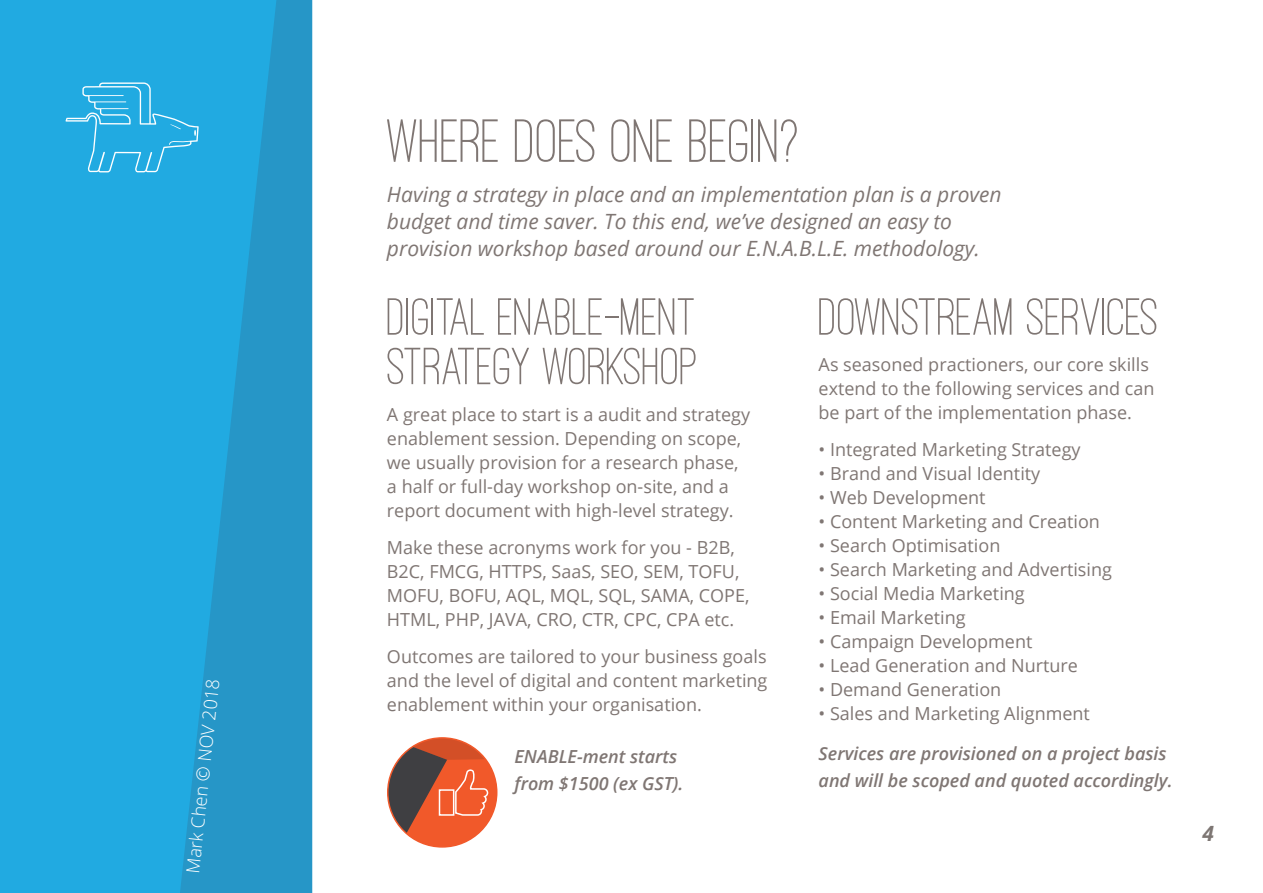
<style>
.page{position:relative;width:1263px;height:893px;background:#fff}
.page>*{position:absolute;margin:0;border:0;box-sizing:border-box;transform-origin:0 0}
.t1{font:500 63px "Ostrich Sans";color:#7f7673}
.t2{font:500 54px/49.5px "Ostrich Sans";color:#7f7673}
.t3{font:italic 21px/27px "Open Sans";color:#7f7673}
.t4{font:italic 700 21px "Open Sans";color:#7d7673}
.t5{font:18px/24px "Open Sans";color:#7f7673}
.t6{font:italic 600 18px/27px "Open Sans";color:#7f7673}
.t7{font:300 18px "Open Sans";color:#fff}
</style>
<div class="page">
<div style="left:0;top:0;width:180px;height:893px;background:#21aae1"></div>
<svg style="left:180px;top:0;width:132px;height:893px;background:#249dd0"></svg>
<svg style="left:66px;top:82px;width:133px;height:90px;background:#34b1e3"></svg>
<svg style="left:388px;top:738px;width:109px;height:109px"></svg>
<div style="left:439px;top:789px;width:15px;height:27px;border:2px solid #fff"></div>
<p class="t7" style="left:180px;top:872px;width:197px;rotate:-84deg">Mark Chen © NOV 2018</p>
<p class="t1" style="left:387px;top:111px;width:414px">WHERE DOES ONE BEGIN?</p>
<p class="t3" style="left:387px;top:180px;width:616px">Having a strategy in place and an implementation plan is a proven budget and time saver. To this end, we’ve designed an easy to provision workshop based around our E.N.A.B.L.E. methodology.</p>
<p class="t2" style="left:387px;top:292px;width:313px">DIGITAL ENABLE-MENT<br>STRATEGY WORKSHOP</p>
<p class="t5" style="left:387px;top:402px;width:365px">A great place to start is a audit and strategy enablement session. Depending on scope, we usually provision for a research phase, a half or full-day workshop on-site, and a report document with high-level strategy.</p>
<p class="t5" style="left:387px;top:535px;width:364px">Make these acronyms work for you - B2B, B2C, FMCG, HTTPS, SaaS, SEO, SEM, TOFU, MOFU, BOFU, AQL, MQL, SQL, SAMA, COPE, HTML, PHP, JAVA, CRO, CTR, CPC, CPA etc.</p>
<p class="t5" style="left:387px;top:643px;width:382px;text-align:justify">Outcomes are tailored to your business goals and the level of digital and content marketing enablement within your organisation.</p>
<p class="t6" style="left:514px;top:743px;width:170px">ENABLE-ment starts from $1500 (ex GST).</p>
<p class="t2" style="left:819px;top:292px;width:342px">DOWNSTREAM SERVICES</p>
<p class="t5" style="left:819px;top:352px;width:337px">As seasoned practioners, our core skills extend to the following services and can be part of the implementation phase.</p>
<p class="t5" style="left:819px;top:437px;width:263px">• Integrated Marketing Strategy</p>
<p class="t5" style="left:819px;top:461px;width:223px">• Brand and Visual Identity</p>
<p class="t5" style="left:819px;top:485px;width:168px">• Web Development</p>
<p class="t5" style="left:819px;top:509px;width:283px">• Content Marketing and Creation</p>
<p class="t5" style="left:819px;top:533px;width:183px">• Search Optimisation</p>
<p class="t5" style="left:819px;top:557px;width:295px">• Search Marketing and Advertising</p>
<p class="t5" style="left:819px;top:581px;width:208px">• Social Media Marketing</p>
<p class="t5" style="left:819px;top:605px;width:148px">• Email Marketing</p>
<p class="t5" style="left:819px;top:629px;width:215px">• Campaign Development</p>
<p class="t5" style="left:819px;top:653px;width:261px">• Lead Generation and Nurture</p>
<p class="t5" style="left:819px;top:677px;width:184px">• Demand Generation</p>
<p class="t5" style="left:819px;top:701px;width:273px">• Sales and Marketing Alignment</p>
<p class="t6" style="left:819px;top:740px;width:355px">Services are provisioned on a project basis and will be scoped and quoted accordingly.</p>
<p class="t4" style="left:1202px;top:819px;width:13px">4</p>
</div>
